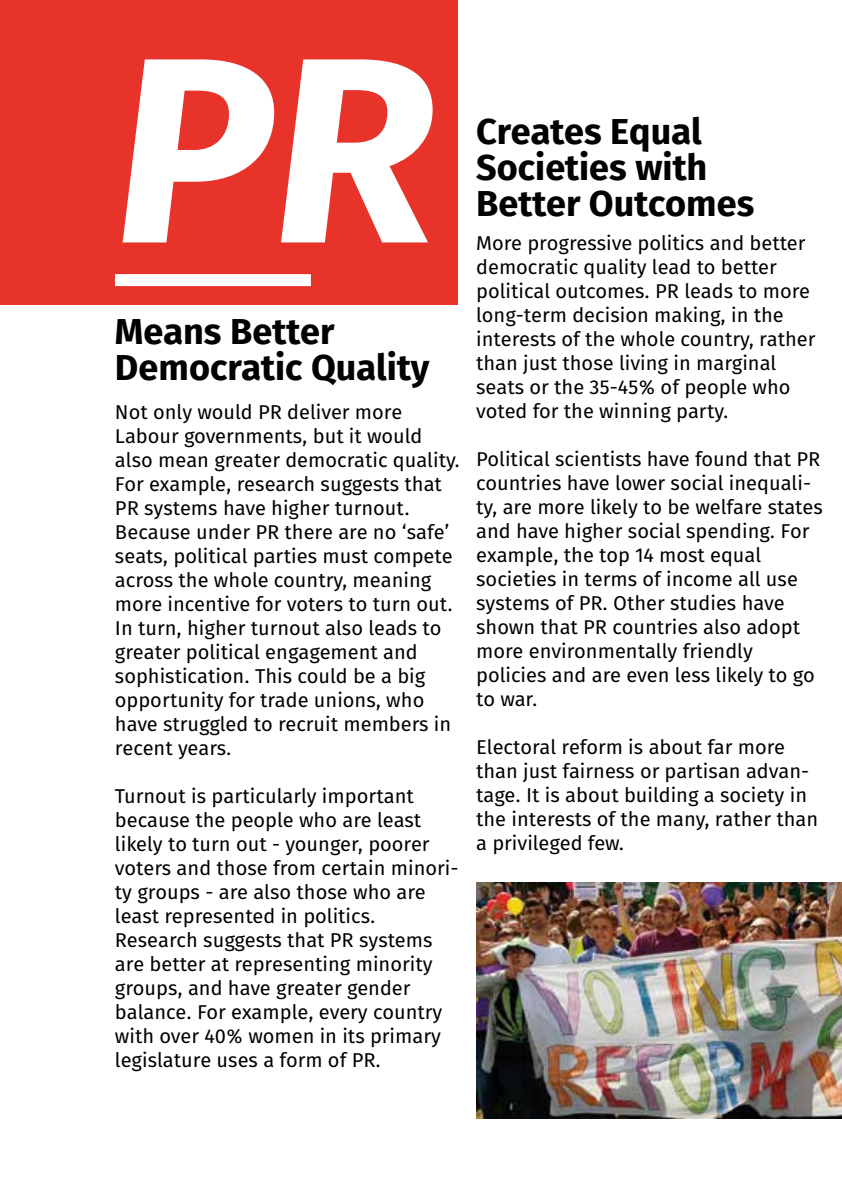
<style>
.page{position:relative;width:842px;height:1191px;background:#fff}
.page>*{position:absolute;margin:0;border:0;box-sizing:border-box;transform-origin:0 0}
.t1{font:italic 700 264px "Fira Sans OT";color:#fff}
.t2{font:700 36px/36px "Fira Sans OT";color:#010101}
.t3{font:20px/24px "Fira Sans OT";color:#010101}
</style>
<div class="page">
<div style="left:0;top:0;width:458px;height:304px;background:#e7332a"></div>
<div style="left:115px;top:274px;width:196px;height:12px;background:#fff"></div>
<img style="left:476px;top:882px;width:366px;height:236px">
<h1 class="t1" style="left:115px;top:-35px;width:322px">PR</h1>
<h2 class="t2" style="left:115px;top:316px;width:316px">Means Better<br>Democratic Quality</h2>
<p class="t3" style="left:115px;top:401px;width:346px">Not only would PR deliver more Labour governments, but it would also mean greater democratic quality.<br>For example, research suggests that PR systems have higher turnout.<br>Because under PR there are no ‘safe’ seats, political parties must compete across the whole country, meaning more incentive for voters to turn out.<br>In turn, higher turnout also leads to greater political engagement and sophistication. This could be a big opportunity for trade unions, who have struggled to recruit members in recent years.</p>
<p class="t3" style="left:115px;top:785px;width:345px">Turnout is particularly important because the people who are least likely to turn out - younger, poorer voters and those from certain minori&shy;ty groups - are also those who are least represented in politics.<br>Research suggests that PR systems are better at representing minority groups, and have greater gender balance. For example, every country with over 40% women in its primary legislature uses a form of PR.</p>
<h2 class="t2" style="left:476px;top:116px;width:280px">Creates Equal<br>Societies with<br>Better Outcomes</h2>
<p class="t3" style="left:476px;top:232px;width:341px">More progressive politics and better democratic quality lead to better political outcomes. PR leads to more long-term decision making, in the interests of the whole country, rather than just those living in marginal seats or the 35-45% of people who voted for the winning party.</p>
<p class="t3" style="left:476px;top:448px;width:348px">Political scientists have found that PR countries have lower social inequali&shy;ty, are more likely to be welfare states and have higher social spending. For example, the top 14 most equal societies in terms of income all use systems of PR. Other studies have shown that PR countries also adopt more environmentally friendly policies and are even less likely to go to war.</p>
<p class="t3" style="left:476px;top:736px;width:344px">Electoral reform is about far more than just fairness or partisan advan&shy;tage. It is about building a society in the interests of the many, rather than a privileged few.</p>
</div>
